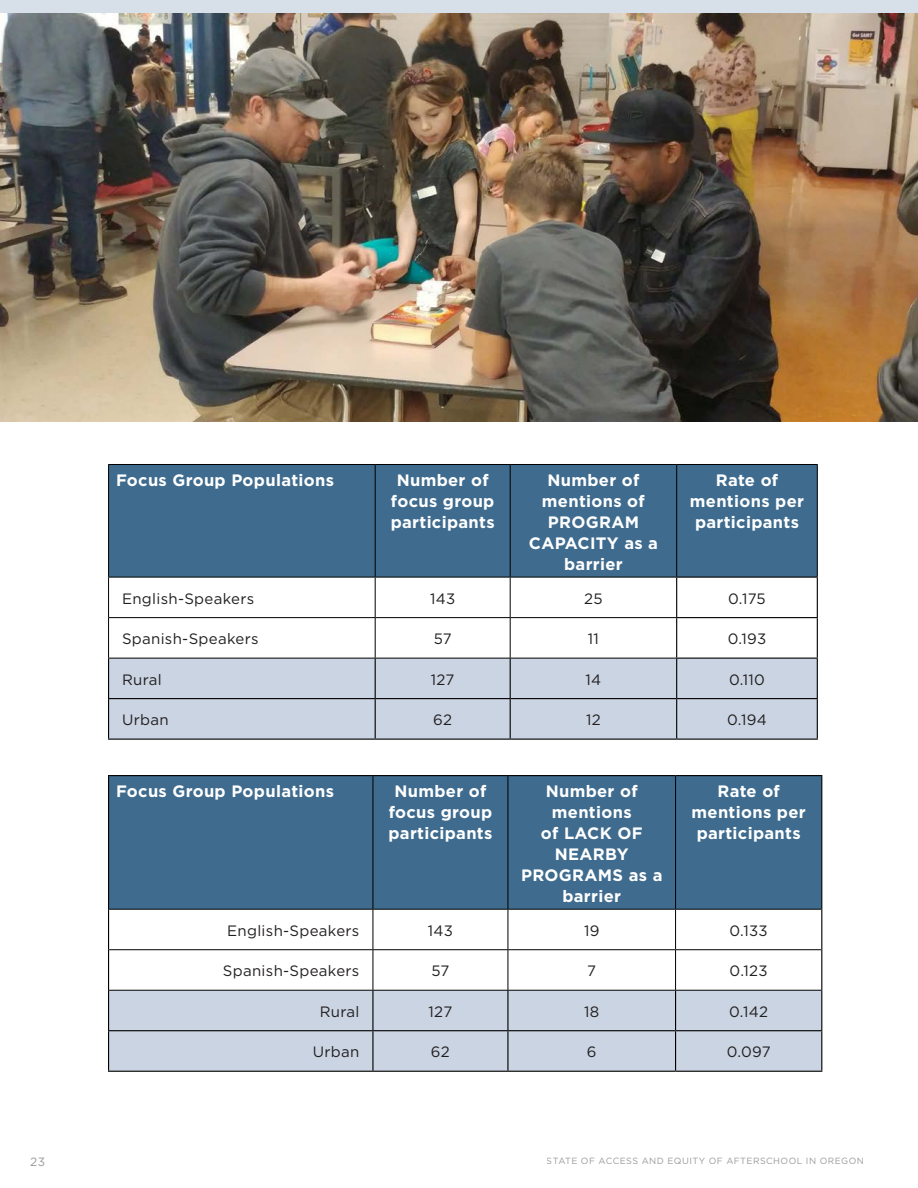
<style>
.page{position:relative;width:918px;height:1188px;background:#fff}
.page>*{position:absolute;margin:0;border:0;box-sizing:border-box;transform-origin:0 0}
.t1{font:700 16.5px/21px "Gotham HTF";letter-spacing:.02em;color:#fff;text-align:center}
.t2{font:15px "Gotham HTF";letter-spacing:.02em;color:#221f20}
.t3{font:12px "Gotham HTF";color:#6d6e71}
.t4{font:9px "Gotham HTF";letter-spacing:.05em;color:#6d6e71}
</style>
<div class="page">
<img style="left:0;top:13px;width:918px;height:408px">
<div style="left:109px;top:465px;width:708px;height:112px;background:#3e6b8e"></div>
<svg style="left:109px;top:578px;width:708px;height:80px"></svg>
<div style="left:109px;top:659px;width:708px;height:80px;background:#cad4e2"></div>
<hr style="left:375px;top:465px;width:1px;height:112px;background:#000">
<hr style="left:510px;top:465px;width:1px;height:112px;background:#000">
<hr style="left:676px;top:465px;width:1px;height:112px;background:#000">
<hr style="left:108px;top:577px;width:267px;height:1px;background:#000">
<hr style="left:375px;top:577px;width:135px;height:1px;background:#000">
<hr style="left:375px;top:577px;width:1px;height:40px;background:#000">
<hr style="left:510px;top:577px;width:166px;height:1px;background:#000">
<hr style="left:510px;top:577px;width:1px;height:40px;background:#000">
<hr style="left:108px;top:617px;width:267px;height:1px;background:#000">
<hr style="left:375px;top:617px;width:135px;height:1px;background:#000">
<hr style="left:375px;top:618px;width:1px;height:40px;background:#000">
<hr style="left:510px;top:617px;width:166px;height:1px;background:#000">
<hr style="left:510px;top:618px;width:1px;height:40px;background:#000">
<hr style="left:375px;top:658px;width:1px;height:40px;background:#000">
<hr style="left:510px;top:658px;width:1px;height:40px;background:#000">
<hr style="left:108px;top:698px;width:267px;height:1px;background:#000">
<hr style="left:375px;top:698px;width:135px;height:1px;background:#000">
<hr style="left:375px;top:699px;width:1px;height:40px;background:#000">
<hr style="left:510px;top:698px;width:167px;height:1px;background:#000">
<hr style="left:510px;top:699px;width:1px;height:40px;background:#000">
<hr style="left:108px;top:465px;width:1px;height:112px;background:#000">
<hr style="left:108px;top:464px;width:267px;height:1px;background:#000">
<hr style="left:375px;top:464px;width:135px;height:1px;background:#000">
<hr style="left:510px;top:464px;width:167px;height:1px;background:#000">
<hr style="left:677px;top:464px;width:141px;height:1px;background:#000">
<hr style="left:108px;top:577px;width:1px;height:40px;background:#000">
<hr style="left:108px;top:618px;width:1px;height:40px;background:#000">
<hr style="left:817px;top:465px;width:1px;height:112px;background:#000">
<hr style="left:108px;top:658px;width:267px;height:1px;background:#000">
<hr style="left:375px;top:658px;width:135px;height:1px;background:#000">
<hr style="left:510px;top:658px;width:166px;height:1px;background:#000">
<hr style="left:108px;top:658px;width:1px;height:40px;background:#000">
<hr style="left:108px;top:699px;width:1px;height:40px;background:#000">
<hr style="left:108px;top:739px;width:267px;height:1px;background:#000">
<hr style="left:375px;top:739px;width:135px;height:1px;background:#000">
<hr style="left:510px;top:739px;width:167px;height:1px;background:#000">
<hr style="left:676px;top:577px;width:142px;height:1px;background:#000">
<hr style="left:676px;top:578px;width:1px;height:39px;background:#000">
<hr style="left:817px;top:578px;width:1px;height:39px;background:#000">
<hr style="left:676px;top:617px;width:142px;height:1px;background:#000">
<hr style="left:676px;top:618px;width:1px;height:40px;background:#000">
<hr style="left:817px;top:618px;width:1px;height:40px;background:#000">
<hr style="left:676px;top:658px;width:142px;height:1px;background:#000">
<hr style="left:676px;top:659px;width:1px;height:39px;background:#000">
<hr style="left:817px;top:659px;width:1px;height:39px;background:#000">
<hr style="left:677px;top:698px;width:141px;height:1px;background:#000">
<hr style="left:676px;top:699px;width:1px;height:40px;background:#000">
<hr style="left:817px;top:699px;width:1px;height:40px;background:#000">
<hr style="left:677px;top:739px;width:141px;height:1px;background:#000">
<div style="left:109px;top:776px;width:712px;height:133px;background:#3e6b8e"></div>
<svg style="left:109px;top:910px;width:712px;height:80px"></svg>
<div style="left:109px;top:991px;width:712px;height:80px;background:#cad4e2"></div>
<hr style="left:373px;top:776px;width:1px;height:133px;background:#000">
<hr style="left:508px;top:776px;width:1px;height:133px;background:#000">
<hr style="left:675px;top:776px;width:1px;height:133px;background:#000">
<hr style="left:109px;top:909px;width:264px;height:1px;background:#000">
<hr style="left:373px;top:909px;width:135px;height:1px;background:#000">
<hr style="left:373px;top:910px;width:1px;height:39px;background:#000">
<hr style="left:508px;top:909px;width:168px;height:1px;background:#000">
<hr style="left:508px;top:910px;width:1px;height:39px;background:#000">
<hr style="left:676px;top:909px;width:145px;height:1px;background:#000">
<hr style="left:675px;top:910px;width:1px;height:39px;background:#000">
<hr style="left:109px;top:949px;width:264px;height:1px;background:#000">
<hr style="left:373px;top:949px;width:135px;height:1px;background:#000">
<hr style="left:373px;top:950px;width:1px;height:40px;background:#000">
<hr style="left:508px;top:949px;width:168px;height:1px;background:#000">
<hr style="left:508px;top:950px;width:1px;height:40px;background:#000">
<hr style="left:676px;top:949px;width:145px;height:1px;background:#000">
<hr style="left:675px;top:950px;width:1px;height:40px;background:#000">
<hr style="left:372px;top:991px;width:2px;height:39px;background:#000">
<hr style="left:507px;top:991px;width:1px;height:39px;background:#000">
<hr style="left:675px;top:991px;width:1px;height:39px;background:#000">
<hr style="left:108px;top:1030px;width:265px;height:1px;background:#000">
<hr style="left:373px;top:1030px;width:135px;height:1px;background:#000">
<hr style="left:372px;top:1031px;width:2px;height:40px;background:#000">
<hr style="left:508px;top:1030px;width:168px;height:1px;background:#000">
<hr style="left:507px;top:1031px;width:1px;height:40px;background:#000">
<hr style="left:676px;top:1030px;width:146px;height:1px;background:#000">
<hr style="left:675px;top:1031px;width:1px;height:40px;background:#000">
<hr style="left:108px;top:776px;width:1px;height:133px;background:#000">
<hr style="left:108px;top:775px;width:265px;height:1px;background:#000">
<hr style="left:373px;top:775px;width:135px;height:1px;background:#000">
<hr style="left:508px;top:775px;width:168px;height:1px;background:#000">
<hr style="left:676px;top:775px;width:146px;height:1px;background:#000">
<hr style="left:108px;top:909px;width:1px;height:41px;background:#000">
<hr style="left:108px;top:950px;width:1px;height:40px;background:#000">
<hr style="left:821px;top:776px;width:1px;height:133px;background:#000">
<hr style="left:821px;top:909px;width:1px;height:41px;background:#000">
<hr style="left:821px;top:950px;width:1px;height:40px;background:#000">
<hr style="left:109px;top:990px;width:264px;height:1px;background:#000">
<hr style="left:373px;top:990px;width:135px;height:1px;background:#000">
<hr style="left:508px;top:990px;width:168px;height:1px;background:#000">
<hr style="left:676px;top:990px;width:145px;height:1px;background:#000">
<hr style="left:108px;top:990px;width:1px;height:40px;background:#000">
<hr style="left:821px;top:990px;width:1px;height:40px;background:#000">
<hr style="left:108px;top:1031px;width:1px;height:40px;background:#000">
<hr style="left:821px;top:1031px;width:1px;height:40px;background:#000">
<hr style="left:108px;top:1071px;width:265px;height:1px;background:#000">
<hr style="left:373px;top:1071px;width:135px;height:1px;background:#000">
<hr style="left:508px;top:1071px;width:168px;height:1px;background:#000">
<hr style="left:676px;top:1071px;width:146px;height:1px;background:#000">
<div style="left:0;top:0;width:918px;height:13px;background:#d7dfe9"></div>
<p class="t1" style="left:116px;top:469px;width:219px">Focus Group Populations</p>
<p class="t1" style="left:391px;top:469px;width:105px">Number of focus group participants</p>
<p class="t1" style="left:529px;top:469px;width:131px">Number of mentions of<br>PROGRAM<br>CAPACITY as a barrier</p>
<p class="t1" style="left:690px;top:469px;width:116px">Rate of mentions per participants</p>
<p class="t2" style="left:122px;top:590px;width:134px">English-Speakers</p>
<p class="t2" style="left:430px;top:590px;width:27px">143</p>
<p class="t2" style="left:584px;top:590px;width:20px">25</p>
<p class="t2" style="left:728px;top:590px;width:39px">0.175</p>
<p class="t2" style="left:122px;top:630px;width:138px">Spanish-Speakers</p>
<p class="t2" style="left:434px;top:630px;width:19px">57</p>
<p class="t2" style="left:588px;top:630px;width:13px">11</p>
<p class="t2" style="left:728px;top:630px;width:40px">0.193</p>
<p class="t2" style="left:122px;top:671px;width:41px">Rural</p>
<p class="t2" style="left:431px;top:671px;width:25px">127</p>
<p class="t2" style="left:586px;top:671px;width:17px">14</p>
<p class="t2" style="left:729px;top:671px;width:38px">0.110</p>
<p class="t2" style="left:122px;top:711px;width:48px">Urban</p>
<p class="t2" style="left:433px;top:711px;width:20px">62</p>
<p class="t2" style="left:586px;top:711px;width:16px">12</p>
<p class="t2" style="left:727px;top:711px;width:41px">0.194</p>
<p class="t1" style="left:116px;top:780px;width:219px">Focus Group Populations</p>
<p class="t1" style="left:388px;top:780px;width:105px">Number of focus group participants</p>
<p class="t1" style="left:521px;top:780px;width:143px">Number of mentions<br>of LACK OF<br>NEARBY<br>PROGRAMS as a barrier</p>
<p class="t1" style="left:692px;top:780px;width:116px">Rate of mentions per participants</p>
<p class="t2" style="left:227px;top:922px;width:134px">English-Speakers</p>
<p class="t2" style="left:428px;top:922px;width:27px">143</p>
<p class="t2" style="left:584px;top:922px;width:17px">19</p>
<p class="t2" style="left:730px;top:922px;width:40px">0.133</p>
<p class="t2" style="left:223px;top:963px;width:138px">Spanish-Speakers</p>
<p class="t2" style="left:431px;top:963px;width:19px">57</p>
<p class="t2" style="left:587px;top:963px;width:10px">7</p>
<p class="t2" style="left:730px;top:963px;width:40px">0.123</p>
<p class="t2" style="left:320px;top:1003px;width:41px">Rural</p>
<p class="t2" style="left:429px;top:1003px;width:25px">127</p>
<p class="t2" style="left:584px;top:1003px;width:17px">18</p>
<p class="t2" style="left:729px;top:1003px;width:40px">0.142</p>
<p class="t2" style="left:313px;top:1044px;width:48px">Urban</p>
<p class="t2" style="left:431px;top:1044px;width:20px">62</p>
<p class="t2" style="left:587px;top:1044px;width:11px">6</p>
<p class="t2" style="left:727px;top:1044px;width:46px">0.097</p>
<p class="t3" style="left:30px;top:1155px;width:17px">23</p>
<p class="t4" style="left:547px;top:1156px;width:319px">STATE OF ACCESS AND EQUITY OF AFTERSCHOOL IN OREGON</p>
</div>
